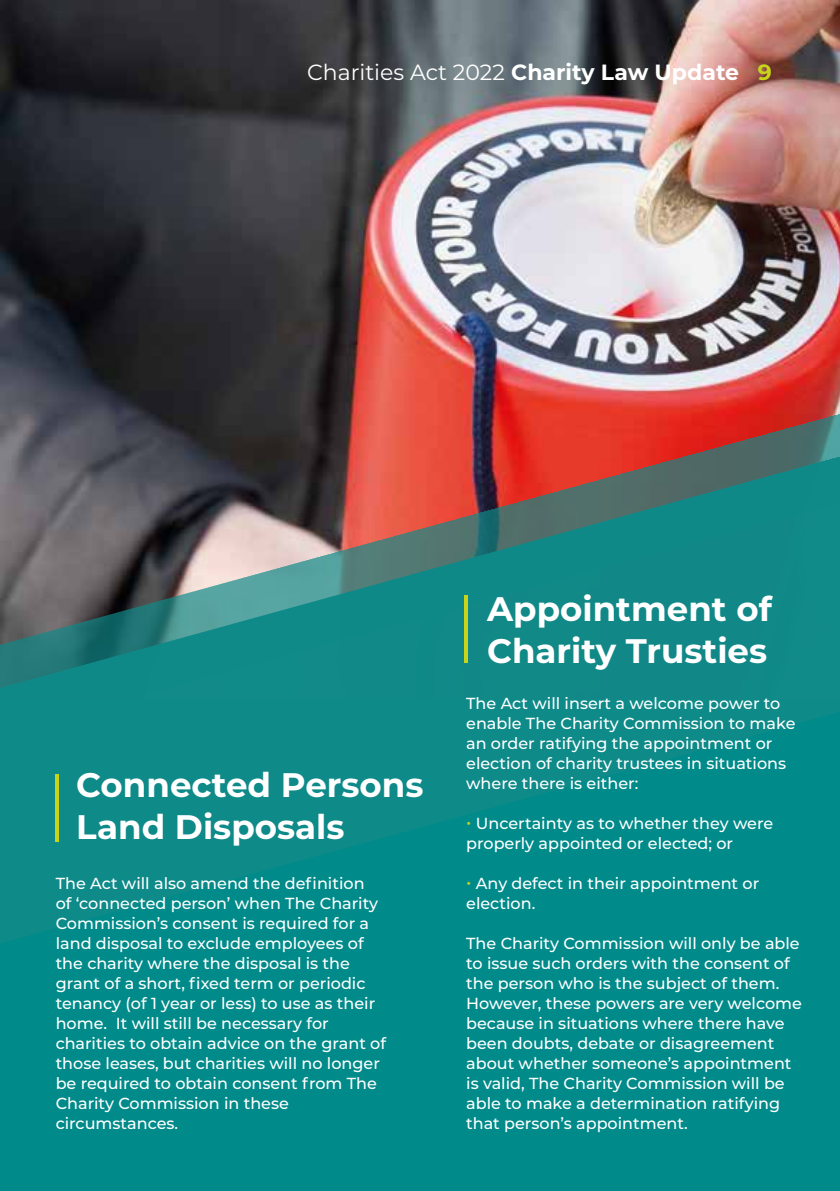
<style>
.page{position:relative;width:840px;height:1191px;background:#fff}
.page>*{position:absolute;margin:0;border:0;box-sizing:border-box;transform-origin:0 0}
.t1{font:700 34px/42px "Montserrat";color:#fff}
.t2{font:22px "Montserrat";color:#fff}
.t3{font:500 16px/20px "Montserrat";color:#fff}
.s1{font-weight:700}
.s2{font-weight:700;color:#c8d419}
.s3{color:#c8d419}
</style>
<div class="page">
<img style="left:0;top:0;width:839px;height:409px">
<div style="left:0;top:699px;width:839px;height:492px;background:#008b8a"></div>
<img style="left:0;top:409px;width:839px;height:47px">
<img style="left:0;top:456px;width:839px;height:487px">
<hr style="left:55px;top:774px;width:4px;height:67px;background:#c8d419">
<hr style="left:464px;top:595px;width:4px;height:68px;background:#c8d419">
<h2 class="t2" style="left:307px;top:57px;width:466px">Charities Act 2022 <span class="s1">Charity Law Update</span> <span class="s2">9</span></h2>
<h1 class="t1" style="left:76px;top:762px;width:348px">Connected Persons<br>Land Disposals</h1>
<p class="t3" style="left:56px;top:872px;width:332px">The Act will also amend the definition<br>of ‘connected person’ when The Charity Commission’s consent is required for a land disposal to exclude employees of the charity where the disposal is the grant of a short, fixed term or periodic tenancy (of 1 year or less) to use as their home. It will still be necessary for charities to obtain advice on the grant of those leases, but charities will no longer be required to obtain consent from The Charity Commission in these circumstances.</p>
<h1 class="t1" style="left:487px;top:586px;width:286px">Appointment of<br>Charity Trusties</h1>
<p class="t3" style="left:466px;top:693px;width:330px">The Act will insert a welcome power to enable The Charity Commission to make an order ratifying the appointment or election of charity trustees in situations where there is either:</p>
<p class="t3" style="left:466px;top:813px;width:308px"><span class="s3">•</span> Uncertainty as to whether they were properly appointed or elected; or</p>
<p class="t3" style="left:466px;top:873px;width:294px"><span class="s3">•</span> Any defect in their appointment or election.</p>
<p class="t3" style="left:466px;top:933px;width:337px">The Charity Commission will only be able to issue such orders with the consent of the person who is the subject of them.<br>However, these powers are very welcome because in situations where there have been doubts, debate or disagreement about whether someone’s appointment is valid, The Charity Commission will be able to make a determination ratifying that person’s appointment.</p>
</div>
